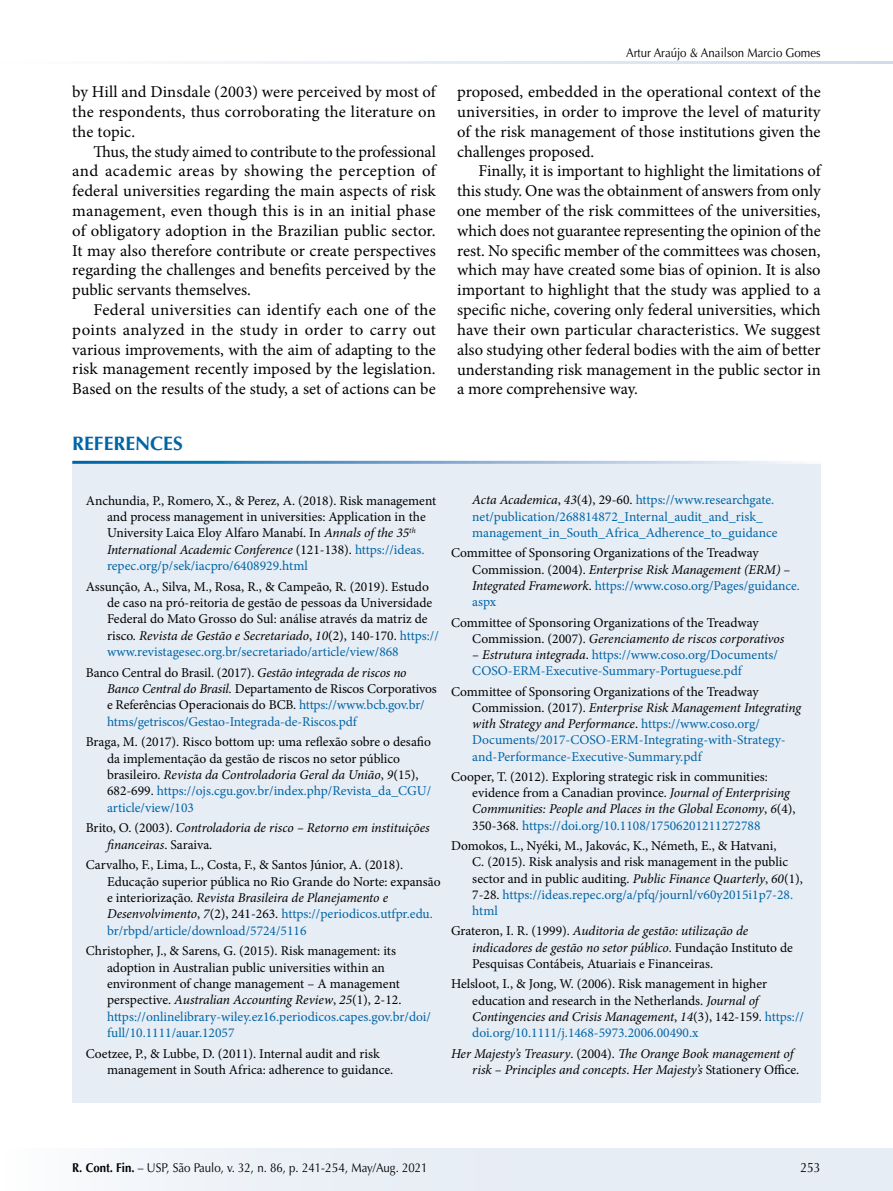
<style>
.page{position:relative;width:893px;height:1191px;background:#fff}
.page>*{position:absolute;margin:0;border:0;box-sizing:border-box;transform-origin:0 0}
.t1{font:700 19.5px "Optima LT Std";color:#0065a6}
.t2{font:16.5px/19.8px "Minion Pro";color:#000;text-align:justify}
.t3{font:13.5px/16.4px "Minion Pro";color:#000}
.t4{font:13.5px/16.2px "Minion Pro";color:#0065a6}
.t5{font:italic 13.5px/16.4px "Minion Pro";letter-spacing:-.005em;color:#000}
.t6{font:13.5px "Optima LT Std";color:#000;scale:.9 1}
.t7{font:12.75px "Optima LT Std";color:#000;scale:.9 1}
.s1{font-style:italic}
.s2{color:#0065a6}
.s3{font-style:normal}
.s4{font-style:italic;color:#000}
.s5{color:#000}
.s6{font-weight:700}
.s7{font-style:inherit}
</style>
<div class="page">
<div style="left:0;top:1148px;width:893px;height:43px;background:#e7edf5"></div>
<hr style="left:0;top:61px;width:893px;height:3px;background:#cfdbec">
<div style="left:72px;top:462px;width:749px;height:640px;background:#e7edf5"></div>
<hr style="left:72px;top:461px;width:749px;height:3px;background:#fff">
<p class="t2" style="left:72px;top:82px;width:365px">by Hill and Dinsdale (2003) were perceived by most of the respondents, thus corroborating the literature on the topic.</p>
<p class="t2" style="left:72px;top:141px;width:365px;text-indent:21px">Thus, the study aimed to contribute to the professional and academic areas by showing the perception of federal universities regarding the main aspects of risk management, even though this is in an initial phase of obligatory adoption in the Brazilian public sector.<br>It may also therefore contribute or create perspectives regarding the challenges and benefits perceived by the public servants themselves.</p>
<p class="t2" style="left:72px;top:300px;width:365px;text-indent:21px">Federal universities can identify each one of the points analyzed in the study in order to carry out various improvements, with the aim of adapting to the risk management recently imposed by the legislation.<br>Based on the results of the study, a set of actions can be</p>
<h1 class="t1" style="left:72px;top:432px;width:112px">REFERENCES</h1>
<p class="t7" style="left:626px;top:45px;width:218px">Artur Araújo &amp; Anailson Marcio Gomes</p>
<p class="t2" style="left:457px;top:82px;width:365px">proposed, embedded in the operational context of the universities, in order to improve the level of maturity of the risk management of those institutions given the challenges proposed.</p>
<p class="t2" style="left:457px;top:161px;width:365px;text-indent:21px">Finally, it is important to highlight the limitations of this study. One was the obtainment of answers from only one member of the risk committees of the universities, which does not guarantee representing the opinion of the rest. No specific member of the committees was chosen, which may have created some bias of opinion. It is also important to highlight that the study was applied to a specific niche, covering only federal universities, which have their own particular characteristics. We suggest also studying other federal bodies with the aim of better understanding risk management in the public sector in a more comprehensive way.</p>
<p class="t3" style="left:107px;top:492px;width:331px;text-indent:-21px">Anchundia, P., Romero, X., &amp; Perez, A. (2018). Risk management and process management in universities: Application in the University Laica Eloy Alfaro Manabí. In <span class="s1">Annals of the 35</span><sup>th </sup><span class="s1">International Academic Conference</span> (121-138). <span class="s2">https://ideas. repec.org/p/sek/iacpro/6408929.html</span></p>
<p class="t3" style="left:107px;top:578px;width:333px;text-indent:-21px">Assunção, A., Silva, M., Rosa, R., &amp; Campeão, R. (2019). Estudo de caso na pró-reitoria de gestão de pessoas da Universidade Federal do Mato Grosso do Sul: análise através da matriz de risco. <span class="s1">Revista de Gestão e Secretariado</span>, <span class="s1">10</span>(2), 140-170. <span class="s2">https:// www.revistagesec.org.br/secretariado/article/view/868</span></p>
<p class="t3" style="left:107px;top:664px;width:331px;text-indent:-21px">Banco Central do Brasil. (2017). <span class="s1">Gestão integrada de riscos no Banco Central do Brasil.</span> Departamento de Riscos Corporativos e Referências Operacionais do BCB. <span class="s2">https://www.bcb.gov.br/ htms/getriscos/Gestao-Integrada-de-Riscos.pdf</span></p>
<p class="t3" style="left:107px;top:734px;width:326px;text-indent:-21px">Braga, M. (2017). Risco bottom up: uma reflexão sobre o desafio da implementação da gestão de riscos no setor público brasileiro. <span class="s1">Revista da Controladoria Geral da União</span>, <span class="s1">9</span>(15), 682-699. <span class="s2">https://ojs.cgu.gov.br/index.php/Revista_da_CGU/ article/view/103</span></p>
<p class="t5" style="left:107px;top:820px;width:324px;text-indent:-21px"><span class="s3">Brito, O. (2003).</span> Controladoria de risco – Retorno em instituições financeiras<span class="s3">. Saraiva.</span></p>
<p class="t3" style="left:107px;top:857px;width:335px;text-indent:-21px">Carvalho, F., Lima, L., Costa, F., &amp; Santos Júnior, A. (2018).<br>Educação superior pública no Rio Grande do Norte: expansão e interiorização. <span class="s1">Revista Brasileira de Planejamento e Desenvolvimento</span>, <span class="s1">7</span>(2), 241-263. <span class="s2">https://periodicos.utfpr.edu. br/rbpd/article/download/5724/5116</span></p>
<p class="t3" style="left:107px;top:943px;width:325px;text-indent:-21px">Christopher, J., &amp; Sarens, G. (2015). Risk management: its adoption in Australian public universities within an environment of change management – A management perspective. <span class="s1">Australian Accounting Review</span>, <span class="s1">25</span>(1), 2-12. <span class="s2">https://onlinelibrary-wiley.ez16.periodicos.capes.gov.br/doi/ full/10.1111/auar.12057</span></p>
<p class="t3" style="left:107px;top:1045px;width:288px;text-indent:-21px">Coetzee, P., &amp; Lubbe, D. (2011). Internal audit and risk management in South Africa: adherence to guidance.</p>
<p class="t4" style="left:472px;top:492px;width:307px"><span class="s4">Acta Academica</span><span class="s5">,</span> <span class="s4">43</span><span class="s5">(4), 29-60.</span> https://www.researchgate. net/publication/268814872_Internal_audit_and_risk_ management_in_South_Africa_Adherence_to_guidance</p>
<p class="t3" style="left:472px;top:545px;width:329px;text-indent:-21px">Committee of Sponsoring Organizations of the Treadway Commission. (2004). <span class="s1">Enterprise Risk Management (ERM) – Integrated Framework</span>. <span class="s2">https://www.coso.org/Pages/guidance. aspx</span></p>
<p class="t3" style="left:472px;top:614px;width:314px;text-indent:-21px">Committee of Sponsoring Organizations of the Treadway<br>Commission. (2007). <span class="s1">Gerenciamento de riscos corporativos</span></p>
<p class="t4" style="left:472px;top:646px;width:307px"><span class="s4">– Estrutura integrada</span><span class="s5">.</span> https://www.coso.org/Documents/<br>COSO-ERM-Executive-Summary-Portuguese.pdf</p>
<p class="t4" style="left:472px;top:683px;width:330px;text-indent:-21px"><span class="s5">Committee of Sponsoring Organizations of the Treadway Commission. (2017).</span> <span class="s4">Enterprise Risk Management Integrating with Strategy and Performance</span><span class="s5">.</span> https://www.coso.org/ Documents/2017-COSO-ERM-Integrating-with-Strategy&shy;and-Performance-Executive-Summary.pdf</p>
<p class="t3" style="left:472px;top:768px;width:325px;text-indent:-21px">Cooper, T. (2012). Exploring strategic risk in communities: evidence from a Canadian province. <span class="s1">Journal of Enterprising Communities: People and Places in the Global Economy</span>, <span class="s1">6</span>(4), 350-368. <span class="s2">https://doi.org/10.1108/17506201211272788</span></p>
<p class="t3" style="left:472px;top:837px;width:332px;text-indent:-21px">Domokos, L., Nyéki, M., Jakovác, K., Németh, E., &amp; Hatvani,<br>C. (2015). Risk analysis and risk management in the public sector and in public auditing. <span class="s1">Public Finance Quarterly</span>, <span class="s1">60</span>(1), 7-28. <span class="s2">https://ideas.repec.org/a/pfq/journl/v60y2015i1p7-28. html</span></p>
<p class="t3" style="left:472px;top:923px;width:322px;text-indent:-21px">Grateron, I. R. (1999). <span class="s1">Auditoria de gestão: utilização de indicadores de gestão no setor público</span>. Fundação Instituto de<br>Pesquisas Contábeis, Atuariais e Financeiras.</p>
<p class="t3" style="left:472px;top:976px;width:333px;text-indent:-21px">Helsloot, I., &amp; Jong, W. (2006). Risk management in higher education and research in the Netherlands. <span class="s1">Journal of Contingencies and Crisis Management</span>, <span class="s1">14</span>(3), 142-159. <span class="s2">https:// doi.org/10.1111/j.1468-5973.2006.00490.x</span></p>
<p class="t5" style="left:472px;top:1045px;width:329px;text-indent:-21px">Her Majesty’s Treasury<span class="s3">. (2004).</span> The Orange Book management of risk – Principles and concepts<span class="s3">.</span> Her Majesty’s <span class="s3">Stationery Office.</span></p>
<p class="t7" style="left:72px;top:1160px;width:396px"><span class="s6">R. Cont. Fin.</span> – USP, São Paulo, v. 32, n. 86, p. 241-<span class="s7">254</span>, May/Aug. 2021</p>
<p class="t6" style="left:800px;top:1160px;width:24px">253</p>
</div>
